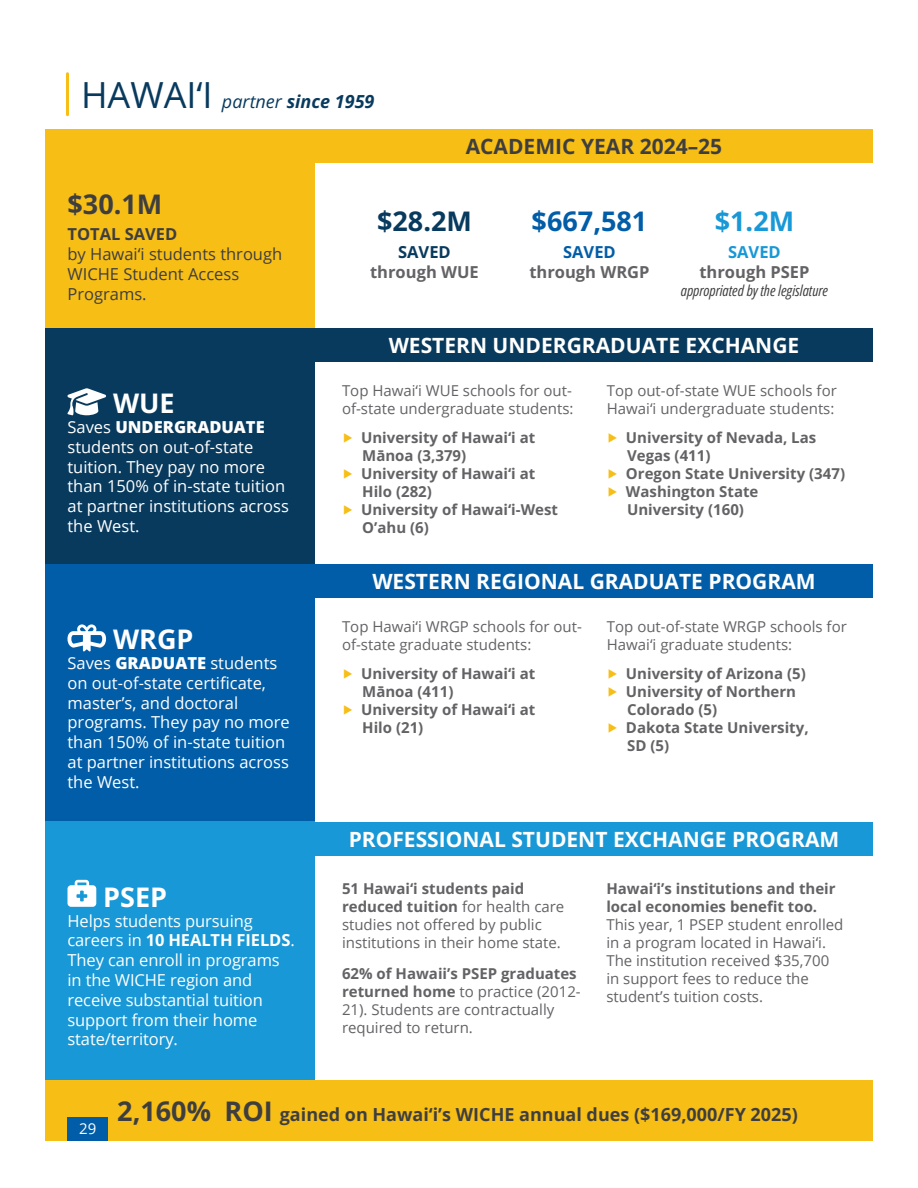
<style>
.page{position:relative;width:918px;height:1188px;background:#fff}
.page>*{position:absolute;margin:0;border:0;box-sizing:border-box;transform-origin:0 0}
.Factsheet_Heading_2{font:700 27px "Open Sans";color:#3e3e3f}
.t1{font:700 27px "Open Sans";color:#fff}
.t2{font:700 27px "Open Sans";color:#015da7}
.t3{font:700 27px "Open Sans";color:#083a5e}
.t4{font:700 27px "Open Sans";color:#1898d6}
.Factsheet_Heading_2-2{font:700 21px "Open Sans";color:#fff}
.Factsheet_Heading_2-3{font:700 21px "Open Sans";color:#3e3e3f}
.t5{font:700 18px "Open Sans";color:#3e3e3f}
.Heading_1{font:italic 700 18px "Open Sans";color:#083a5e}
.t6{font:16.5px/19.8px "Open Sans";color:#fff}
.t7{font:16.5px/19.8px "Open Sans";color:#3e3e3f}
.t8{font:700 16.5px/19.8px "Open Sans";color:#636366;text-align:center}
.Factsheet_Heading_2-4{font:700 16.5px "Open Sans";color:#3e3e3f}
.t9{font:15px/18px "Open Sans";color:#636366}
.t10{font:700 15px/18px "Open Sans";color:#636366}
.t11{font:italic 15px "Open Sans Condensed";color:#3e3e3f}
.t12{font:15px "Open Sans";color:#fff}
.s1{font-weight:400;font-style:normal;font-size:36px}
.s2{font-weight:400}
.s3{font-weight:800}
.s4{font-weight:700}
.s5{color:#083a5e}
.s6{color:#015da7}
.s7{color:#1898d6}
.s8{color:#f7be16}
.s9{font-size:27px}
</style>
<div class="page">
<div style="left:45px;top:1080px;width:828px;height:61px;background:#f7be16"></div>
<div style="left:45px;top:129px;width:270px;height:199px;background:#f7be16"></div>
<div style="left:45px;top:328px;width:270px;height:236px;background:#083a5e"></div>
<div style="left:45px;top:564px;width:270px;height:258px;background:#015da7"></div>
<div style="left:45px;top:822px;width:270px;height:258px;background:#1898d6"></div>
<hr style="left:66px;top:74px;width:3px;height:41px;background:#f7be16">
<svg style="left:67px;top:388px;width:39px;height:27px"></svg>
<svg style="left:67px;top:624px;width:39px;height:28px"></svg>
<svg style="left:68px;top:880px;width:28px;height:27px"></svg>
<div style="left:315px;top:129px;width:558px;height:34px;background:#f7be16"></div>
<div style="left:315px;top:328px;width:558px;height:34px;background:#083a5e"></div>
<div style="left:315px;top:564px;width:558px;height:34px;background:#015da7"></div>
<div style="left:315px;top:822px;width:558px;height:33px;background:#1898d6"></div>
<div style="left:68px;top:1117px;width:40px;height:23px;background:#015da7"></div>
<h1 class="Heading_1" style="left:81px;top:89px;width:295px"><span class="s1">HAWAI‘I</span> <span class="s2">partner</span> since 1959</h1>
<h2 class="Factsheet_Heading_2-3" style="left:466px;top:132px;width:258px">ACADEMIC YEAR 2024–25</h2>
<h2 class="Factsheet_Heading_2" style="left:68px;top:185px;width:96px">$30.1M</h2>
<h2 class="Factsheet_Heading_2-4" style="left:68px;top:223px;width:111px">TOTAL SAVED</h2>
<p class="t7" style="left:68px;top:244px;width:216px">by Hawai‘i students through<br>WICHE Student Access<br>Programs.</p>
<p class="t1" style="left:113px;top:385px;width:63px">WUE</p>
<p class="t6" style="left:68px;top:417px;width:223px">Saves <span class="s3">UNDERGRADUATE </span>students on out-of-state tuition. They pay no more than 150% of in-state tuition at partner institutions across the West.</p>
<p class="t1" style="left:113px;top:621px;width:82px">WRGP</p>
<p class="t6" style="left:68px;top:653px;width:224px">Saves <span class="s3">GRADUATE</span> students on out-of-state certificate, master’s, and doctoral programs. They pay no more than 150% of in-state tuition at partner institutions across the West.</p>
<p class="t1" style="left:103px;top:879px;width:65px">PSEP</p>
<p class="t6" style="left:68px;top:910px;width:229px">Helps students pursuing careers in <span class="s4">10 HEALTH FIELDS</span>.<br>They can enroll in programs in the WICHE region and receive substantial tuition support from their home state/territory.</p>
<p class="t3" style="left:377px;top:202px;width:96px">$28.2M</p>
<p class="t2" style="left:532px;top:202px;width:117px">$667,581</p>
<p class="t4" style="left:715px;top:202px;width:81px">$1.2M</p>
<p class="t8" style="left:370px;top:242px;width:110px"><span class="s5">SAVED </span>through WUE</p>
<p class="t8" style="left:529px;top:242px;width:122px"><span class="s6">SAVED </span>through WRGP</p>
<p class="t8" style="left:699px;top:242px;width:112px"><span class="s7">SAVED </span>through PSEP</p>
<p class="t11" style="left:681px;top:280px;width:149px">appropriated by the legislature</p>
<h2 class="Factsheet_Heading_2-2" style="left:389px;top:331px;width:412px">WESTERN UNDERGRADUATE EXCHANGE</h2>
<p class="t9" style="left:342px;top:381px;width:233px">Top Hawai‘i WUE schools for out&shy;of-state undergraduate students:</p>
<p class="t10" style="left:362px;top:428px;width:175px;text-indent:-20px"><span class="s8">▶</span> University of Hawai‘i at<br>Mānoa (3,379)</p>
<p class="t10" style="left:362px;top:464px;width:175px;text-indent:-20px"><span class="s8">▶</span> University of Hawai‘i at<br>Hilo (282)</p>
<p class="t10" style="left:362px;top:500px;width:197px;text-indent:-20px"><span class="s8">▶</span> University of Hawai‘i-West<br>O’ahu (6)</p>
<p class="t9" style="left:607px;top:381px;width:232px">Top out-of-state WUE schools for<br>Hawai‘i undergraduate students:</p>
<p class="t10" style="left:627px;top:428px;width:191px;text-indent:-20px"><span class="s8">▶</span> University of Nevada, Las<br>Vegas (411)</p>
<p class="t10" style="left:607px;top:464px;width:240px"><span class="s8">▶</span> Oregon State University (347)</p>
<p class="t10" style="left:607px;top:482px;width:153px;text-align:center"><span class="s8">▶</span> Washington State<br>University (160)</p>
<h2 class="Factsheet_Heading_2-2" style="left:372px;top:567px;width:445px">WESTERN REGIONAL GRADUATE PROGRAM</h2>
<p class="t9" style="left:342px;top:617px;width:241px">Top Hawai‘i WRGP schools for out&shy;of-state graduate students:</p>
<p class="t10" style="left:362px;top:665px;width:175px;text-indent:-20px"><span class="s8">▶</span> University of Hawai‘i at<br>Mānoa (411)</p>
<p class="t10" style="left:362px;top:701px;width:175px;text-indent:-20px"><span class="s8">▶</span> University of Hawai‘i at<br>Hilo (21)</p>
<p class="t9" style="left:607px;top:617px;width:241px">Top out-of-state WRGP schools for<br>Hawai‘i graduate students:</p>
<p class="t10" style="left:607px;top:665px;width:200px"><span class="s8">▶</span> University of Arizona (5)</p>
<p class="t10" style="left:627px;top:683px;width:170px;text-indent:-20px"><span class="s8">▶</span> University of Northern<br>Colorado (5)</p>
<p class="t10" style="left:627px;top:719px;width:183px;text-indent:-20px"><span class="s8">▶</span> Dakota State University,<br>SD (5)</p>
<h2 class="Factsheet_Heading_2-2" style="left:349px;top:825px;width:492px">PROFESSIONAL STUDENT EXCHANGE PROGRAM</h2>
<p class="t9" style="left:342px;top:879px;width:224px"><span class="s4">51 Hawai‘i students paid reduced tuition</span> for health care studies not offered by public institutions in their home state.</p>
<p class="t9" style="left:342px;top:965px;width:240px"><span class="s4">62% of Hawaii’s PSEP graduates returned home</span> to practice (2012-<br>21). Students are contractually required to return.</p>
<p class="t9" style="left:606px;top:879px;width:239px"><span class="s4">Hawai‘i’s institutions and their local economies benefit too.<br></span>This year, 1 PSEP student enrolled in a program located in Hawai‘i.<br>The institution received $35,700 in support fees to reduce the student’s tuition costs.</p>
<p class="t12" style="left:79px;top:1118px;width:19px">29</p>
<p class="Factsheet_Heading_2" style="left:117px;top:1093px;width:95px">2,160%</p>
<p class="t5" style="left:225px;top:1102px;width:575px"><span class="s9">ROI</span> gained on Hawai‘i’s WICHE annual dues ($169,000/FY 2025)</p>
</div>
